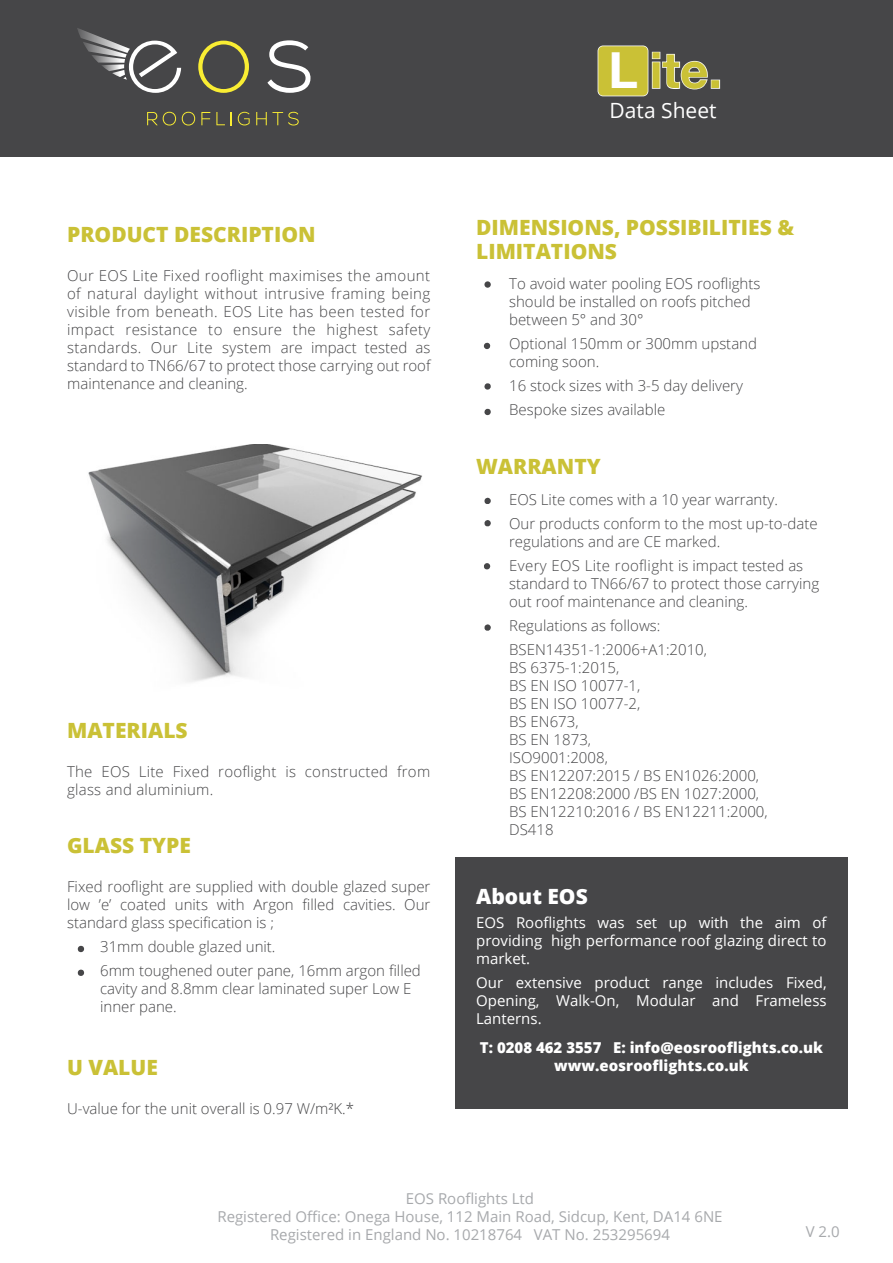
<style>
.page{position:relative;width:893px;height:1263px;background:#fff}
.page>*{position:absolute;margin:0;border:0;box-sizing:border-box;transform-origin:0 0}
.t1{font:700 49.65px "Helvetica Neue";color:#cac136}
.t2{font:800 21px/24px "Open Sans";color:#cac136}
.t3{font:21px "Open Sans";color:#fff}
.t4{font:800 21px "Open Sans";color:#fff}
.t5{font:300 15px/18px "Open Sans";color:#464648}
.t6{font:15px/18px "Open Sans";color:#fff;text-align:justify}
.t7{font:15px/18px "Open Sans";color:#a7a9ac;text-align:center}
.t8{font:800 15px/18px "Open Sans";color:#fff;text-align:center}
.s1{color:#fff}
</style>
<div class="page">
<div style="left:455px;top:857px;width:393px;height:251px;background:#464648"></div>
<div style="left:0;top:0;width:893px;height:156px;background:#464648"></div>
<svg style="left:102px;top:64px;width:10px;height:7px"></svg>
<svg style="left:94px;top:58px;width:18px;height:5px"></svg>
<svg style="left:92px;top:53px;width:20px;height:5px"></svg>
<svg style="left:77px;top:28px;width:35px;height:25px"></svg>
<svg style="left:112px;top:41px;width:69px;height:52px"></svg>
<svg style="left:198px;top:41px;width:51px;height:52px"></svg>
<svg style="left:147px;top:112px;width:29px;height:13px"></svg>
<svg style="left:182px;top:112px;width:13px;height:13px"></svg>
<svg style="left:201px;top:112px;width:9px;height:13px"></svg>
<svg style="left:216px;top:112px;width:9px;height:13px"></svg>
<svg style="left:231px;top:112px;width:1px;height:13px"></svg>
<svg style="left:238px;top:112px;width:12px;height:13px"></svg>
<svg style="left:256px;top:112px;width:43px;height:13px"></svg>
<svg style="left:267px;top:40px;width:44px;height:53px"></svg>
<svg style="left:77px;top:945px;width:8px;height:8px"></svg>
<svg style="left:77px;top:969px;width:8px;height:7px"></svg>
<svg style="left:484px;top:281px;width:7px;height:7px"></svg>
<svg style="left:483px;top:342px;width:8px;height:8px"></svg>
<svg style="left:484px;top:383px;width:7px;height:7px"></svg>
<svg style="left:484px;top:408px;width:7px;height:8px"></svg>
<svg style="left:484px;top:497px;width:7px;height:7px"></svg>
<svg style="left:484px;top:563px;width:7px;height:7px"></svg>
<svg style="left:484px;top:624px;width:7px;height:7px"></svg>
<svg style="left:484px;top:520px;width:7px;height:7px"></svg>
<img style="left:88px;top:445px;width:334px;height:237px">
<div style="left:598px;top:46px;width:50px;height:50px;background:#cac136;border-radius:5px"></div>
<svg style="left:651px;top:51px;width:57px;height:39px"></svg>
<div style="left:711px;top:80px;width:9px;height:9px;border:2px solid #fff"></div>
<h1 class="t1" style="left:608px;top:31px;width:115px"><span class="s1">L</span> ite.</h1>
<h2 class="t2" style="left:67px;top:221px;width:250px">PRODUCT DESCRIPTION</h2>
<p class="t5" style="left:67px;top:266px;width:365px;text-align:justify">Our EOS Lite Fixed rooflight maximises the amount of natural daylight without intrusive framing being visible from beneath. EOS Lite has been tested for impact resistance to ensure the highest safety standards. Our Lite system are impact tested as standard to TN66/67 to protect those carrying out roof maintenance and cleaning.</p>
<h2 class="t2" style="left:67px;top:717px;width:122px">MATERIALS</h2>
<p class="t5" style="left:67px;top:762px;width:365px">The EOS Lite Fixed rooflight is constructed from glass and aluminium.</p>
<h2 class="t2" style="left:67px;top:833px;width:125px">GLASS TYPE</h2>
<p class="t5" style="left:67px;top:877px;width:365px;text-align:justify">Fixed rooflight are supplied with double glazed super low ’e’ coated units with Argon filled cavities. Our standard glass specification is ;</p>
<p class="t5" style="left:100px;top:934px;width:322px;line-height:24px">31mm double glazed unit.<br>6mm toughened outer pane, 16mm argon filled</p>
<p class="t5" style="left:100px;top:979px;width:313px">cavity and 8.8mm clear laminated super Low E inner pane.</p>
<h2 class="t2" style="left:67px;top:1054px;width:92px">U VALUE</h2>
<p class="t5" style="left:67px;top:1099px;width:289px">U-value for the unit overall is 0.97 W/m²K.*</p>
<h2 class="t3" style="left:610px;top:96px;width:108px">Data Sheet</h2>
<h2 class="t2" style="left:476px;top:215px;width:319px">DIMENSIONS, POSSIBILITIES &amp;<br>LIMITATIONS</h2>
<p class="t5" style="left:509px;top:275px;width:253px">To avoid water pooling EOS rooflights should be installed on roofs pitched between 5° and 30°</p>
<p class="t5" style="left:509px;top:335px;width:249px">Optional 150mm or 300mm upstand coming soon.</p>
<p class="t5" style="left:509px;top:374px;width:235px;line-height:24px">16 stock sizes with 3-5 day delivery<br>Bespoke sizes available</p>
<h2 class="t2" style="left:476px;top:453px;width:126px">WARRANTY</h2>
<p class="t5" style="left:509px;top:488px;width:310px;line-height:24px">EOS Lite comes with a 10 year warranty.<br>Our products conform to the most up-to-date</p>
<p class="t5" style="left:509px;top:530px;width:296px;line-height:24px">regulations and are CE marked.<br>Every EOS Lite rooflight is impact tested as</p>
<p class="t5" style="left:509px;top:575px;width:312px">standard to TN66/67 to protect those carrying out roof maintenance and cleaning.</p>
<p class="t5" style="left:509px;top:614px;width:199px;line-height:24px">Regulations as follows:<br>BSEN14351-1:2006+A1:2010,</p>
<p class="t5" style="left:509px;top:659px;width:260px">BS 6375-1:2015,<br>BS EN ISO 10077-1,<br>BS EN ISO 10077-2,<br>BS EN673,<br>BS EN 1873,<br>ISO9001:2008,<br>BS EN12207:2015 / BS EN1026:2000,<br>BS EN12208:2000 /BS EN 1027:2000,<br>BS EN12210:2016 / BS EN12211:2000,<br>DS418</p>
<h2 class="t4" style="left:476px;top:880px;width:113px">About EOS</h2>
<p class="t6" style="left:476px;top:913px;width:352px">EOS Rooflights was set up with the aim of providing high performance roof glazing direct to market.</p>
<p class="t6" style="left:476px;top:973px;width:352px">Our extensive product range includes Fixed, Opening, Walk-On, Modular and Frameless Lanterns.</p>
<p class="t8" style="left:480px;top:1037px;width:345px">T: 0208 462 3557 E: info@eosrooflights.co.uk www.eosrooflights.co.uk</p>
<p class="t7" style="left:217px;top:1189px;width:507px">EOS Rooflights Ltd<br>Registered Office: Onega House, 112 Main Road, Sidcup, Kent, DA14 6NE<br>Registered in England No. 10218764 VAT No. 253295694</p>
<p class="t7" style="left:806px;top:1222px;width:35px">V 2.0</p>
</div>
